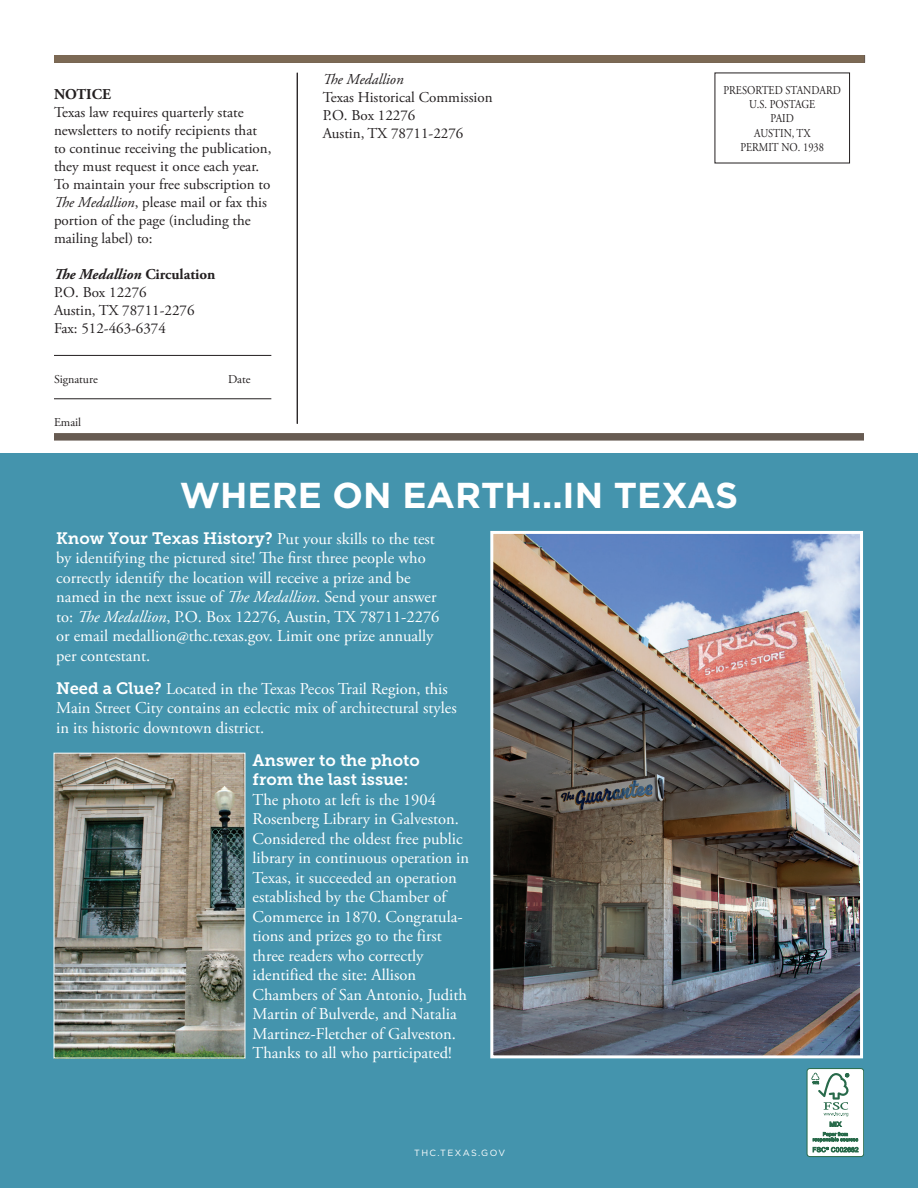
<style>
.page{position:relative;width:918px;height:1188px;background:#fff}
.page>*{position:absolute;margin:0;border:0;box-sizing:border-box;transform-origin:0 0}
.t1{font:700 36px "Gotham";color:#fff}
.t2{font:16.5px/19.5px "Adobe Garamond Pro";color:#fff}
.t3{font:16.5px/19.5px "Museo Slab 700";color:#fff}
.t4{font:15px/18px "Adobe Garamond Pro";color:#231f20}
.t5{font:italic 15px "Adobe Garamond Pro";color:#231f20}
.t6{font:700 15px "Adobe Garamond Pro";color:#231f20}
.t7{font:12px/14.4px "Adobe Garamond Pro";color:#231f20;text-align:center;scale:.87 1}
.t8{font:12px "Adobe Garamond Pro";color:#231f20}
.t9{font:9px "Gotham";letter-spacing:.15em;color:#fff}
.s1{font-style:italic}
.s2{font-weight:700;font-style:italic}
.s3{font-weight:700}
.s4{font-family:"Museo Slab 700"}
</style>
<div class="page">
<hr style="left:54px;top:355px;width:217px;height:1px;background:#231f20">
<hr style="left:54px;top:398px;width:217px;height:1px;background:#231f20">
<div style="left:54px;top:433px;width:810px;height:8px;background:#675b52"></div>
<div style="left:0;top:454px;width:918px;height:734px;background:#4494ad"></div>
<hr style="left:297px;top:73px;width:1px;height:351px;background:#231f20">
<div style="left:54px;top:55px;width:810px;height:8px;background:#7c6954"></div>
<img style="left:494px;top:535px;width:365px;height:519px">
<div style="left:490px;top:531px;width:373px;height:527px;border:3px solid #fff"></div>
<img style="left:56px;top:755px;width:187px;height:301px">
<div style="left:54px;top:753px;width:191px;height:305px;border:1px solid #fff"></div>
<div style="left:807px;top:1069px;width:57px;height:88px;background:#fff;border-radius:3px"></div>
<div style="left:807px;top:1068px;width:57px;height:89px;border:1px solid #286a4a;border-radius:3px"></div>
<svg style="left:811px;top:1073px;width:47px;height:79px"></svg>
<p class="t6" style="left:54px;top:85px;width:59px">NOTICE</p>
<p class="t4" style="left:54px;top:103px;width:219px">Texas law requires quarterly state newsletters to notify recipients that to continue receiving the publication, they must request it once each year.<br>To maintain your free subscription to <span class="s1">The Medallion</span>, please mail or fax this portion of the page (including the mailing label) to:</p>
<p class="t4" style="left:54px;top:265px;width:163px"><span class="s2">The Medallion</span> <span class="s3">Circulation<br></span>P.O. Box 12276<br>Austin, TX 78711-2276<br>Fax: 512-463-6374</p>
<p class="t8" style="left:54px;top:372px;width:45px">Signature</p>
<p class="t8" style="left:228px;top:372px;width:24px">Date</p>
<p class="t8" style="left:54px;top:415px;width:29px">Email</p>
<p class="t5" style="left:323px;top:70px;width:82px">The Medallion</p>
<p class="t4" style="left:323px;top:89px;width:171px">Texas Historical Commission<br>P.O. Box 12276<br>Austin, TX 78711-2276</p>
<p class="t7" style="left:723px;top:83px;width:137px">PRESORTED STANDARD<br>U.S. POSTAGE<br>PAID<br>AUSTIN, TX<br>PERMIT NO. 1938</p>
<h1 class="t1" style="left:180px;top:471px;width:560px">WHERE ON EARTH...IN TEXAS</h1>
<p class="t2" style="left:56px;top:529px;width:385px"><span class="s4">Know Your Texas History?</span> Put your skills to the test by identifying the pictured site! The first three people who correctly identify the location will receive a prize and be named in the next issue of <span class="s1">The Medallion</span>. Send your answer to: <span class="s1">The Medallion</span>, P.O. Box 12276, Austin, TX 78711-2276 or email medallion@thc.texas.gov. Limit one prize annually per contestant.</p>
<p class="t2" style="left:56px;top:679px;width:402px"><span class="s4">Need a Clue?</span> Located in the Texas Pecos Trail Region, this<br>Main Street City contains an eclectic mix of architectural styles in its historic downtown district.</p>
<p class="t3" style="left:253px;top:750px;width:169px">Answer to the photo from the last issue:</p>
<p class="t2" style="left:253px;top:790px;width:218px">The photo at left is the 1904<br>Rosenberg Library in Galveston.<br>Considered the oldest free public library in continuous operation in<br>Texas, it succeeded an operation established by the Chamber of<br>Commerce in 1870. Congratula&shy;tions and prizes go to the first three readers who correctly identified the site: Allison<br>Chambers of San Antonio, Judith<br>Martin of Bulverde, and Natalia<br>Martinez-Fletcher of Galveston.<br>Thanks to all who participated!</p>
<p class="t9" style="left:414px;top:1147px;width:92px">THC.TEXAS.GOV</p>
</div>
